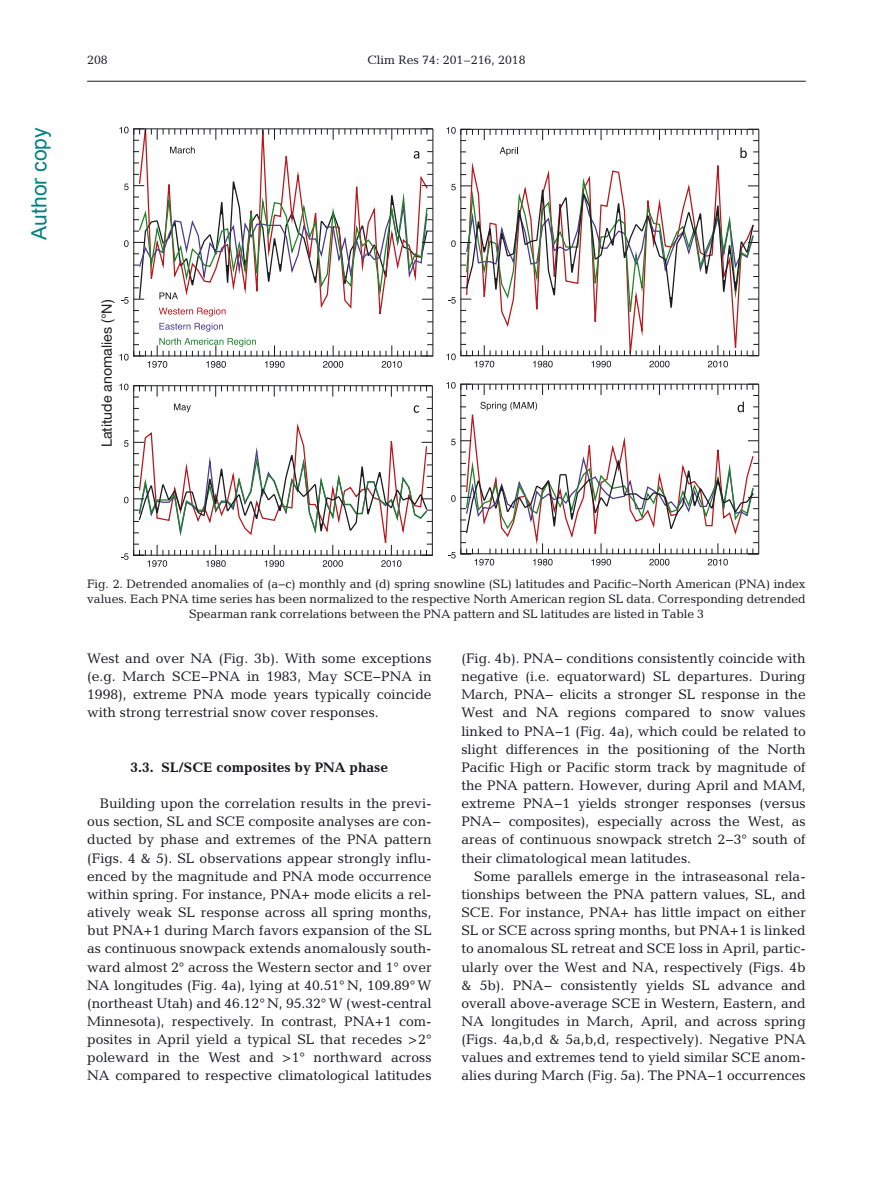
<style>
.page{position:relative;width:893px;height:1178px;background:#fff}
.page>*{position:absolute;margin:0;border:0;box-sizing:border-box;transform-origin:0 0}
.t1{font:21px "Arial";color:#008080}
.t2{font:14.25px "Helvetica Neue";color:#1b1c20}
.t3{font:13.95px/18.1px "Candida";color:#1b1c20;text-align:justify}
.t4{font:700 13.95px "Candida";color:#1b1c20}
.t5{font:12.3px/14.7px "Candida";letter-spacing:-.005em;color:#1b1c20;text-align:center}
</style>
<div class="page">
<hr style="left:87px;top:81px;width:719px;height:1px;background:#1b1c20">
<svg style="left:465px;top:147px;width:290px;height:221px"></svg>
<svg style="left:465px;top:174px;width:290px;height:153px"></svg>
<hr style="left:460px;top:129px;width:1px;height:227px;background:#1b1c20">
<hr style="left:758px;top:129px;width:1px;height:227px;background:#1b1c20">
<svg style="left:447px;top:344px;width:312px;height:23px"></svg>
<svg style="left:447px;top:127px;width:312px;height:14px"></svg>
<svg style="left:174px;top:404px;width:17px;height:8px"></svg>
<hr style="left:133px;top:386px;width:1px;height:170px;background:#1b1c20">
<hr style="left:432px;top:386px;width:1px;height:170px;background:#1b1c20">
<svg style="left:119px;top:384px;width:313px;height:14px"></svg>
<svg style="left:465px;top:401px;width:290px;height:141px"></svg>
<hr style="left:460px;top:384px;width:1px;height:170px;background:#1b1c20">
<svg style="left:451px;top:439px;width:20px;height:6px"></svg>
<hr style="left:758px;top:384px;width:1px;height:170px;background:#1b1c20">
<svg style="left:448px;top:542px;width:311px;height:23px"></svg>
<svg style="left:446px;top:382px;width:313px;height:14px"></svg>
<svg style="left:740px;top:147px;width:7px;height:11px"></svg>
<svg style="left:414px;top:405px;width:5px;height:8px"></svg>
<svg style="left:738px;top:402px;width:6px;height:10px"></svg>
<svg style="left:448px;top:184px;width:311px;height:127px"></svg>
<svg style="left:121px;top:419px;width:311px;height:148px"></svg>
<svg style="left:451px;top:452px;width:308px;height:81px"></svg>
<svg style="left:119px;top:127px;width:314px;height:241px"></svg>
<h1 class="t1" style="left:25px;top:240px;width:114px;rotate:-90deg">Author copy</h1>
<p class="t5" style="left:87px;top:53px;width:22px">208</p>
<p class="t2" style="left:102px;top:447px;width:149px;rotate:-90deg">Latitude anomalies (°N)</p>
<p class="t5" style="left:367px;top:53px;width:160px">Clim Res 74: 201–216, 2018</p>
<p class="t5" style="left:87px;top:578px;width:720px">Fig. 2. Detrended anomalies of (a−c) monthly and (d) spring snowline (SL) latitudes and Pacific−North American (PNA) index values. Each PNA time series has been normalized to the respective North American region SL data. Corresponding detrended<br>Spearman rank correlations between the PNA pattern and SL latitudes are listed in Table 3</p>
<p class="t3" style="left:87px;top:651px;width:346px">West and over NA (Fig. 3b). With some exceptions (e.g. March SCE−PNA in 1983, May SCE−PNA in 1998), extreme PNA mode years typically coincide with strong terrestrial snow cover responses.</p>
<p class="t4" style="left:131px;top:762px;width:259px">3.3. SL/SCE composites by PNA phase</p>
<p class="t3" style="left:87px;top:796px;width:346px;text-indent:13px">Building upon the correlation results in the previ&shy;ous section, SL and SCE composite analyses are con&shy;ducted by phase and extremes of the PNA pattern (Figs. 4 &amp; 5). SL observations appear strongly influ&shy;enced by the magnitude and PNA mode occurrence within spring. For instance, PNA+ mode elicits a rel&shy;atively weak SL response across all spring months, but PNA+1 during March favors expansion of the SL as continuous snowpack extends anomalously south&shy;ward almost 2° across the Western sector and 1° over NA longitudes (Fig. 4a), lying at 40.51° N, 109.89° W (northeast Utah) and 46.12° N, 95.32° W (west-central Minnesota), respectively. In contrast, PNA+1 com&shy;posites in April yield a typical SL that recedes &gt;2° poleward in the West and &gt;1° northward across NA compared to respective climatological latitudes</p>
<p class="t3" style="left:461px;top:650px;width:346px">(Fig. 4b). PNA− conditions consistently coincide with negative (i.e. equatorward) SL departures. During March, PNA− elicits a stronger SL response in the West and NA regions compared to snow values linked to PNA−1 (Fig. 4a), which could be related to slight differences in the positioning of the North Pacific High or Pacific storm track by magnitude of the PNA pattern. However, during April and MAM, extreme PNA−1 yields stronger responses (versus PNA− composites), especially across the West, as areas of continuous snowpack stretch 2−3° south of their climatological mean latitudes.</p>
<p class="t3" style="left:461px;top:868px;width:346px;text-indent:13px">Some parallels emerge in the intraseasonal rela&shy;tionships between the PNA pattern values, SL, and SCE. For instance, PNA+ has little impact on either SL or SCE across spring months, but PNA+1 is linked to anomalous SL retreat and SCE loss in April, partic&shy;ularly over the West and NA, respectively (Figs. 4b &amp; 5b). PNA− consistently yields SL advance and over all above-average SCE in Western, Eastern, and NA longitudes in March, April, and across spring (Figs. 4a,b,d &amp; 5a,b,d, respectively). Negative PNA values and extremes tend to yield similar SCE anom&shy;alies during March (Fig. 5a). The PNA−1 occurrences</p>
</div>
